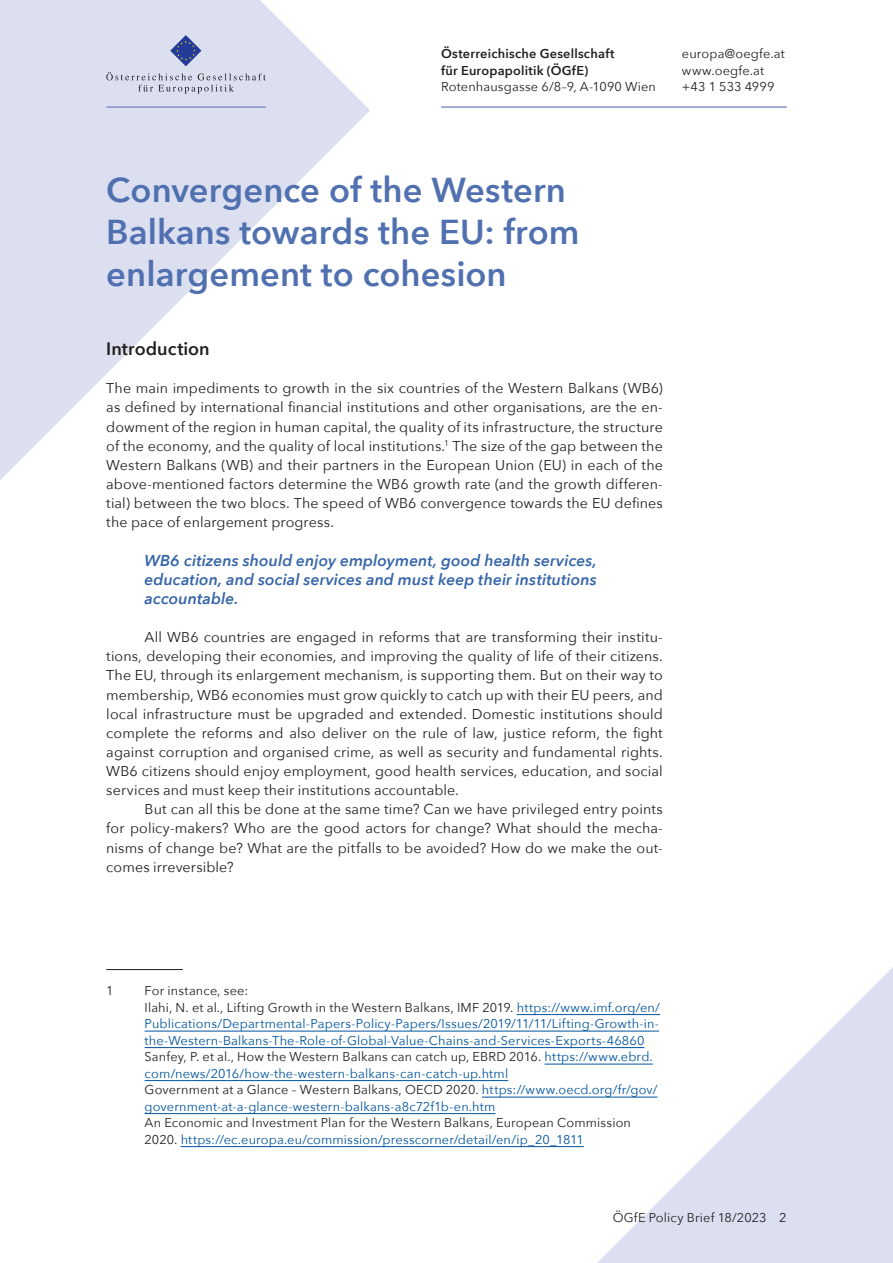
<style>
.page{position:relative;width:893px;height:1263px;background:#fff}
.page>*{position:absolute;margin:0;border:0;box-sizing:border-box;transform-origin:0 0}
.Überschrift_1{font:600 34.5px/42px "Avenir Next";letter-spacing:.005em;color:#5070b0}
.Überschrift_3{font:600 18px "Avenir Next";letter-spacing:.005em;color:#231f20}
.Zitat{font:italic 600 15.75px/19.2px "Avenir Next";letter-spacing:.005em;color:#3565a9;text-align:justify}
.p_einzug{font:14.25px/19.2px "Avenir Next";letter-spacing:.005em;color:#231f20;text-align:justify}
.p{font:14.25px/19.2px "Avenir Next";letter-spacing:.005em;color:#231f20;text-align:justify}
.Fußnoten{font:12.75px/16.5px "Avenir Next";letter-spacing:.01em;color:#01549d}
.p-2{font:12.75px "Avenir Next";letter-spacing:.015em;color:#231f20}
.p-3{font:600 12.75px/16.5px "Avenir Next";letter-spacing:.02em;color:#231f20}
.p_Pagina{font:12.75px "Avenir Next";letter-spacing:.01em;color:#231f20}
.Fußnoten-2{font:12.75px "Avenir Next";color:#231f20}
.s1{color:#231f20}
</style>
<div class="page">
<svg style="left:0;top:0;width:370px;height:480px;fill:#dbdfef"></svg>
<svg style="left:597px;top:967px;width:296px;height:296px;fill:#dbdfef"></svg>
<hr style="left:441px;top:106px;width:346px;height:2px;background:#8493c4">
<hr style="left:106px;top:106px;width:160px;height:2px;background:#8493c4">
<svg style="left:170px;top:35px;width:31px;height:31px"></svg>
<svg style="left:106px;top:72px;width:160px;height:22px;background:#c9cddb"></svg>
<hr style="left:106px;top:969px;width:77px;height:1px;background:#231f20">
<hr style="left:517px;top:1014px;width:143px;height:1px;background:#01549d">
<hr style="left:145px;top:1031px;width:514px;height:1px;background:#01549d">
<hr style="left:145px;top:1047px;width:499px;height:1px;background:#01549d">
<hr style="left:545px;top:1064px;width:108px;height:1px;background:#01549d">
<hr style="left:145px;top:1080px;width:363px;height:1px;background:#01549d">
<hr style="left:482px;top:1097px;width:175px;height:1px;background:#01549d">
<hr style="left:145px;top:1113px;width:350px;height:1px;background:#01549d">
<hr style="left:181px;top:1146px;width:403px;height:1px;background:#01549d">
<p class="p-3" style="left:441px;top:45px;width:175px">Österreichische Gesellschaft für Europapolitik (ÖGfE)</p>
<p class="p-2" style="left:441px;top:76px;width:216px">Rotenhausgasse 6/8–9, A-1090 Wien</p>
<p class="p-2" style="left:682px;top:43px;width:104px">europa@oegfe.at</p>
<p class="p-2" style="left:682px;top:60px;width:84px">www.oegfe.at</p>
<p class="p-2" style="left:682px;top:76px;width:94px">+43 1 533 4999</p>
<p class="Überschrift_1" style="left:106px;top:168px;width:475px">Convergence of the Western<br>Balkans towards the EU: from enlargement to cohesion</p>
<p class="Überschrift_3" style="left:106px;top:333px;width:105px">Introduction</p>
<p class="p" style="left:106px;top:378px;width:558px">The main impediments to growth in the six countries of the Western Balkans (WB6) as defined by international financial institutions and other organisations, are the en&shy;dowment of the region in human capital, the quality of its infrastructure, the structure of the economy, and the quality of local institutions.<sup>1</sup> The size of the gap between the Western Balkans (WB) and their partners in the European Union (EU) in each of the above-mentioned factors determine the WB6 growth rate (and the growth differen&shy;tial) between the two blocs. The speed of WB6 convergence towards the EU defines the pace of enlargement progress.</p>
<p class="Zitat" style="left:145px;top:550px;width:454px">WB6 citizens should enjoy employment, good health services, education, and social services and must keep their institutions accountable.</p>
<p class="p_einzug" style="left:106px;top:627px;width:558px;text-indent:38px">All WB6 countries are engaged in reforms that are transforming their institu&shy;tions, developing their economies, and improving the quality of life of their citizens.<br>The EU, through its enlargement mechanism, is supporting them. But on their way to membership, WB6 economies must grow quickly to catch up with their EU peers, and local infrastructure must be upgraded and extended. Domestic institutions should complete the reforms and also deliver on the rule of law, justice reform, the fight against corruption and organised crime, as well as security and fundamental rights.<br>WB6 citizens should enjoy employment, good health services, education, and social services and must keep their institutions accountable.</p>
<p class="p_einzug" style="left:106px;top:799px;width:558px;text-indent:38px">But can all this be done at the same time? Can we have privileged entry points for policy-makers? Who are the good actors for change? What should the mecha&shy;nisms of change be? What are the pitfalls to be avoided? How do we make the out&shy;comes irreversible?</p>
<p class="Fußnoten-2" style="left:106px;top:980px;width:9px">1</p>
<p class="Fußnoten" style="left:145px;top:982px;width:517px"><span class="s1">For instance, see:<br>Ilahi, N. et al., Lifting Growth in the Western Balkans, IMF 2019.</span> https://www.imf.org/en/ Publications/Departmental-Papers-Policy-Papers/Issues/2019/11/11/Lifting-Growth-in&shy;the-Western-Balkans-The-Role-of-Global-Value-Chains-and-Services-Exports-46860<br><span class="s1">Sanfey, P. et al., How the Western Balkans can catch up, EBRD 2016.</span> https://www.ebrd. com/news/2016/how-the-western-balkans-can-catch-up.html<br><span class="s1">Government at a Glance – Western Balkans, OECD 2020.</span> https://www.oecd.org/fr/gov/ government-at-a-glance-western-balkans-a8c72f1b-en.htm<br><span class="s1">An Economic and Investment Plan for the Western Balkans, European Commission 2020.</span> https://ec.europa.eu/commission/presscorner/detail/en/ip_20_1811</p>
<p class="p_Pagina" style="left:613px;top:1206px;width:175px">ÖGfE Policy Brief 18/2023 2</p>
</div>
